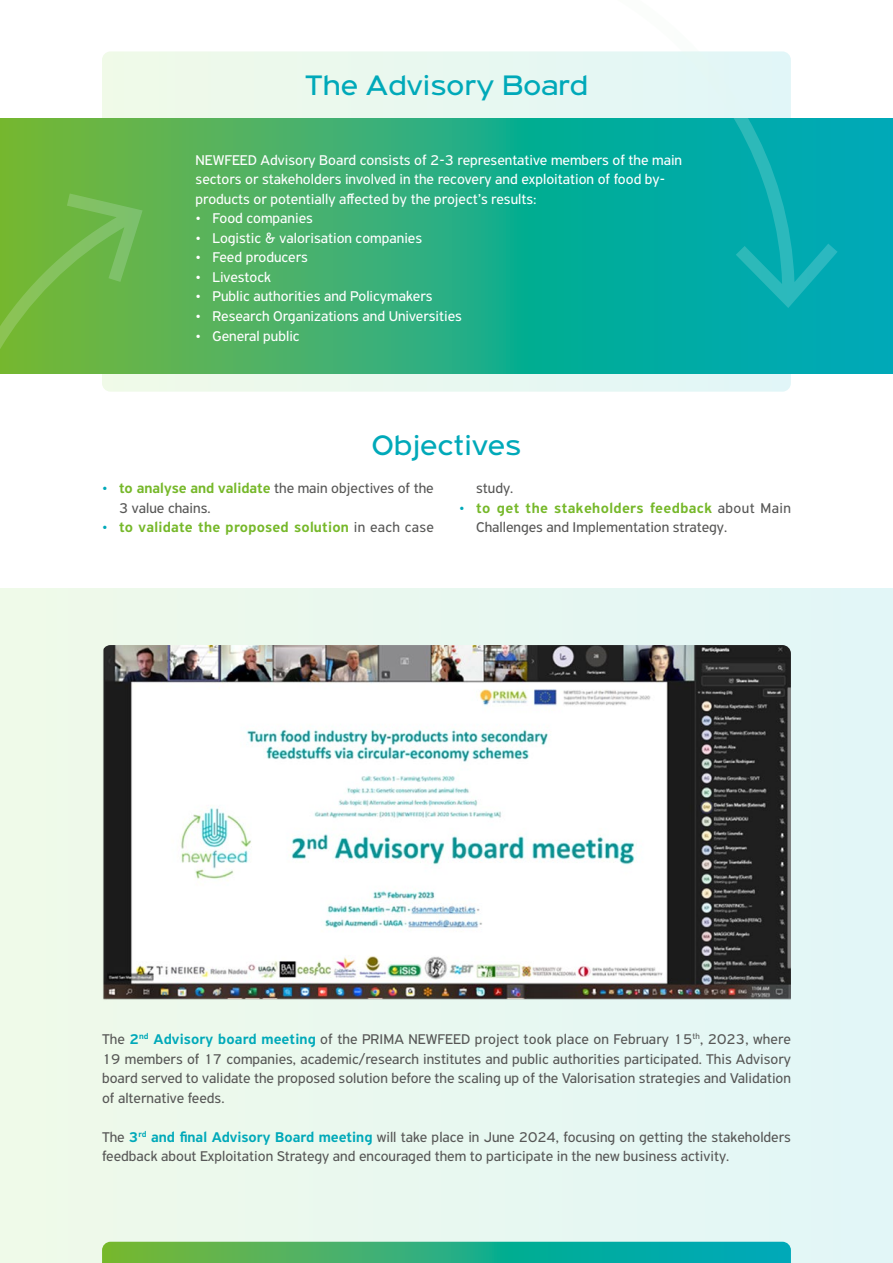
<style>
.page{position:relative;width:893px;height:1263px;background:#fff}
.page>*{position:absolute;margin:0;border:0;box-sizing:border-box;transform-origin:0 0}
.t1{font:30px "PF Highway Gothic Ext";color:#00a9b9}
.t2{font:15px/19.5px "PF Highway Sans Pro";color:#575756}
.t3{font:15px/19.5px "PF Highway Sans Pro";color:#fff}
.t4{font:500 15px "PF Highway Sans Pro";letter-spacing:.015em;color:#76b82a}
.s1{color:#00a9b9}
.s2{font-weight:500;color:#76b82a}
.s3{font-weight:400;color:#00a9b9}
.s4{font-weight:400;color:#575756}
.s5{font-weight:500;color:#00a9b9}
</style>
<div class="page">
<div style="left:102px;top:51px;width:689px;height:341px;background:#eaf8ee"></div>
<div style="left:0;top:589px;width:893px;height:674px;background:#e8f8f0"></div>
<svg style="left:0;top:118px;width:893px;height:256px;background:#2faf7c"></svg>
<svg style="left:102px;top:1242px;width:689px;height:21px;background:#2daf7e"></svg>
<svg style="left:0;top:193px;width:143px;height:199px;background:#7cbd54"></svg>
<img style="left:102px;top:645px;width:689px;height:355px">
<svg style="left:583px;top:51px;width:255px;height:257px;background:#3fbfbc"></svg>
<h1 class="t1" style="left:305px;top:69px;width:284px">The Advisory Board</h1>
<p class="t3" style="left:196px;top:150px;width:488px">NEWFEED Advisory Board consists of 2-3 representative members of the main sectors or stakeholders involved in the recovery and exploitation of food by&shy;products or potentially affected by the project’s results:</p>
<p class="t3" style="left:196px;top:209px;width:119px">• Food companies</p>
<p class="t3" style="left:196px;top:228px;width:228px">• Logistic &amp; valorisation companies</p>
<p class="t3" style="left:196px;top:248px;width:114px">• Feed producers</p>
<p class="t3" style="left:196px;top:267px;width:77px">• Livestock</p>
<p class="t3" style="left:196px;top:287px;width:238px">• Public authorities and Policymakers</p>
<p class="t3" style="left:196px;top:306px;width:268px">• Research Organizations and Universities</p>
<p class="t3" style="left:196px;top:326px;width:106px">• General public</p>
<h1 class="t1" style="left:371px;top:429px;width:152px">Objectives</h1>
<p class="t2" style="left:119px;top:479px;width:316px;text-indent:-17px"><span class="s1">•</span> <span class="s2">to analyse and validate</span> the main objectives of the<br>3 value chains.</p>
<p class="t4" style="left:102px;top:519px;width:333px"><span class="s3">•</span> to validate the proposed solution <span class="s4">in each case</span></p>
<p class="t2" style="left:476px;top:479px;width:39px">study.</p>
<p class="t2" style="left:476px;top:498px;width:316px;text-indent:-17px"><span class="s1">•</span> <span class="s2">to get the stakeholders feedback</span> about Main<br>Challenges and Implementation strategy.</p>
<p class="t2" style="left:102px;top:1029px;width:690px;text-align:justify">The <span class="s5">2</span><sup>nd</sup> <span class="s5">Advisory board meeting</span> of the PRIMA NEWFEED project took place on February 15<sup>th</sup>, 2023, where 19 members of 17 companies, academic/research institutes and public authorities participated. This Advisory board served to validate the proposed solution before the scaling up of the Valorisation strategies and Validation of alternative feeds.</p>
<p class="t2" style="left:102px;top:1127px;width:690px">The <span class="s5">3</span><sup>rd</sup> <span class="s5">and final Advisory Board meeting</span> will take place in June 2024, focusing on getting the stakeholders feedback about Exploitation Strategy and encouraged them to participate in the new business activity.</p>
</div>
